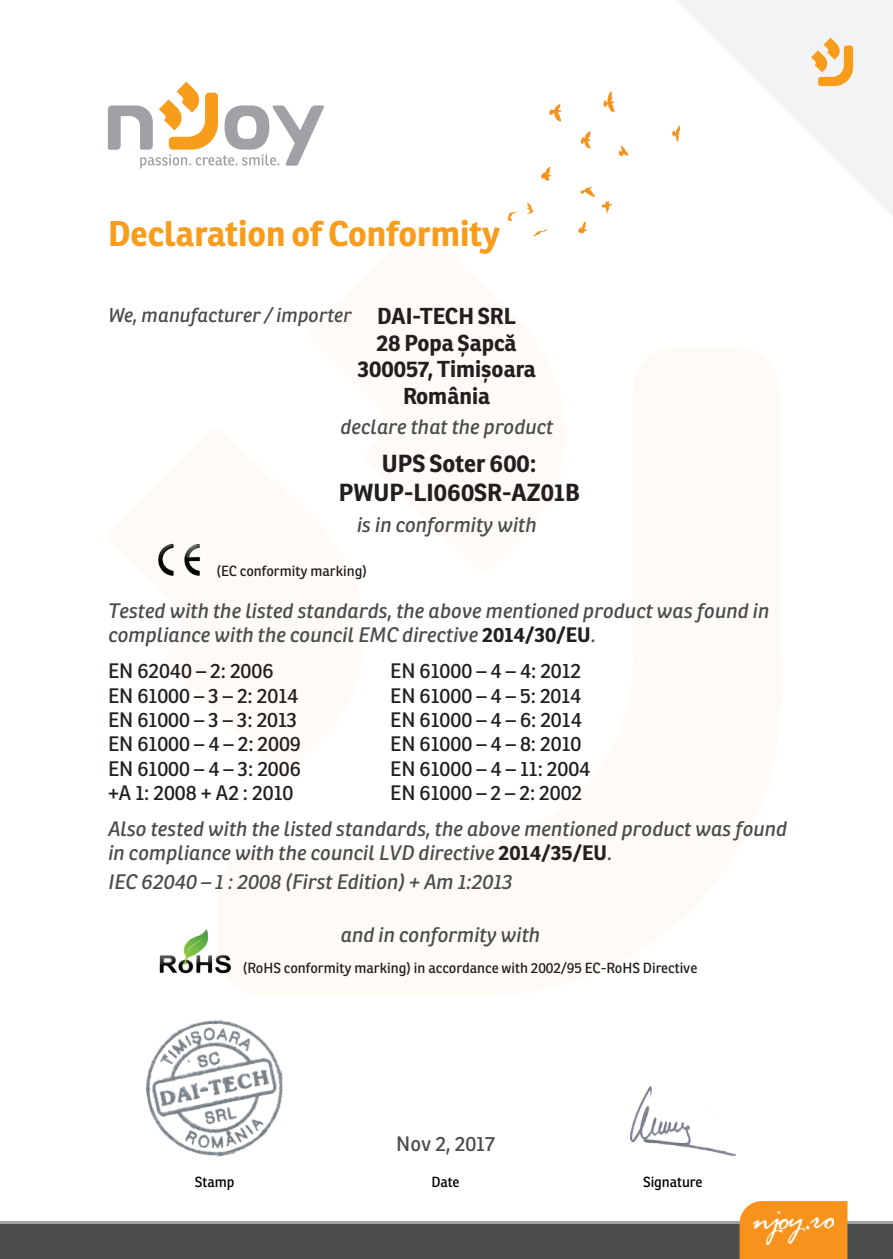
<style>
.page{position:relative;width:893px;height:1259px;background:#fff}
.page>*{position:absolute;margin:0;border:0;box-sizing:border-box;transform-origin:0 0}
.t1{font:700 34.5px "Ronnia";color:#f89c1c}
.t2{font:700 24px/28.8px "Ronnia";color:#231f20;text-align:center}
.t3{font:700 22.5px/27px "Ronnia";color:#231f20;text-align:center}
.t4{font:italic 20.4px/24.3px "Ronnia";color:#4b4c4c}
.t5{font:20.4px/24.3px "Ronnia";color:#231f20}
.t6{font:20.4px "Ronnia";color:#4b4c4c}
.t7{font:italic 19.5px "Ronnia";color:#4b4c4c}
.t8{font:14.4px "Ronnia";color:#231f20}
.t9{font:14.4px "Ronnia";color:#000}
.s1{font-weight:700;font-style:normal;color:#231f20}
</style>
<div class="page">
<img style="left:158px;top:543px;width:43px;height:33px">
<img style="left:159px;top:929px;width:73px;height:45px">
<img style="left:630px;top:1086px;width:106px;height:70px">
<svg style="left:677px;top:0;width:216px;height:216px"></svg>
<svg style="left:811px;top:38px;width:42px;height:48px"></svg>
<svg style="left:603px;top:91px;width:12px;height:22px"></svg>
<svg style="left:549px;top:104px;width:13px;height:18px"></svg>
<svg style="left:581px;top:131px;width:10px;height:18px"></svg>
<svg style="left:672px;top:125px;width:8px;height:17px"></svg>
<svg style="left:619px;top:145px;width:9px;height:11px"></svg>
<svg style="left:541px;top:166px;width:10px;height:15px"></svg>
<svg style="left:580px;top:187px;width:32px;height:26px"></svg>
<svg style="left:578px;top:221px;width:9px;height:12px"></svg>
<svg style="left:524px;top:202px;width:9px;height:12px"></svg>
<svg style="left:507px;top:211px;width:10px;height:10px"></svg>
<svg style="left:533px;top:229px;width:14px;height:7px"></svg>
<div style="left:0;top:1224px;width:893px;height:35px;background:#4b4c4c"></div>
<hr style="left:0;top:1221px;width:893px;height:3px;background:#a0a1a5">
<div style="left:740px;top:1201px;width:107px;height:58px;background:#f7931d"></div>
<img style="left:753px;top:1211px;width:81px;height:33px">
<img style="left:145px;top:1019px;width:138px;height:138px">
<svg style="left:108px;top:82px;width:216px;height:86px"></svg>
<h1 class="t1" style="left:108px;top:211px;width:394px">Declaration of Conformity</h1>
<p class="t7" style="left:108px;top:302px;width:245px">We, manufacturer / importer</p>
<p class="t3" style="left:357px;top:302px;width:180px">DAI-TECH SRL<br>28 Popa Șapcă<br>300057, Timișoara<br>România</p>
<p class="t4" style="left:340px;top:414px;width:214px">declare that the product</p>
<p class="t2" style="left:339px;top:449px;width:242px">UPS Soter 600:<br>PWUP-LI060SR-AZ01B</p>
<p class="t4" style="left:357px;top:512px;width:181px">is in conformity with</p>
<p class="t8" style="left:217px;top:562px;width:152px">(EC conformity marking)</p>
<p class="t4" style="left:108px;top:598px;width:663px">Tested with the listed standards, the above mentioned product was found in compliance with the council EMC directive <span class="s1">2014/30/EU</span>.</p>
<p class="t5" style="left:108px;top:658px;width:195px">EN 62040 – 2: 2006<br>EN 61000 – 3 – 2: 2014<br>EN 61000 – 3 – 3: 2013<br>EN 61000 – 4 – 2: 2009<br>EN 61000 – 4 – 3: 2006 +A 1: 2008 + A2 : 2010</p>
<p class="t5" style="left:390px;top:658px;width:202px">EN 61000 – 4 – 4: 2012<br>EN 61000 – 4 – 5: 2014<br>EN 61000 – 4 – 6: 2014<br>EN 61000 – 4 – 8: 2010<br>EN 61000 – 4 – 11: 2004<br>EN 61000 – 2 – 2: 2002</p>
<p class="t4" style="left:108px;top:816px;width:680px">Also tested with the listed standards, the above mentioned product was found in compliance with the council LVD directive <span class="s1">2014/35/EU</span>.</p>
<p class="t4" style="left:108px;top:869px;width:406px">IEC 62040 – 1 : 2008 (First Edition) + Am 1:2013</p>
<p class="t4" style="left:340px;top:922px;width:201px">and in conformity with</p>
<p class="t8" style="left:243px;top:959px;width:456px">(RoHS conformity marking) in accordance with 2002/95 EC-RoHS Directive</p>
<p class="t6" style="left:396px;top:1130px;width:100px">Nov 2, 2017</p>
<p class="t9" style="left:195px;top:1172px;width:41px">Stamp</p>
<p class="t9" style="left:432px;top:1172px;width:29px">Date</p>
<p class="t9" style="left:643px;top:1172px;width:61px">Signature</p>
</div>
